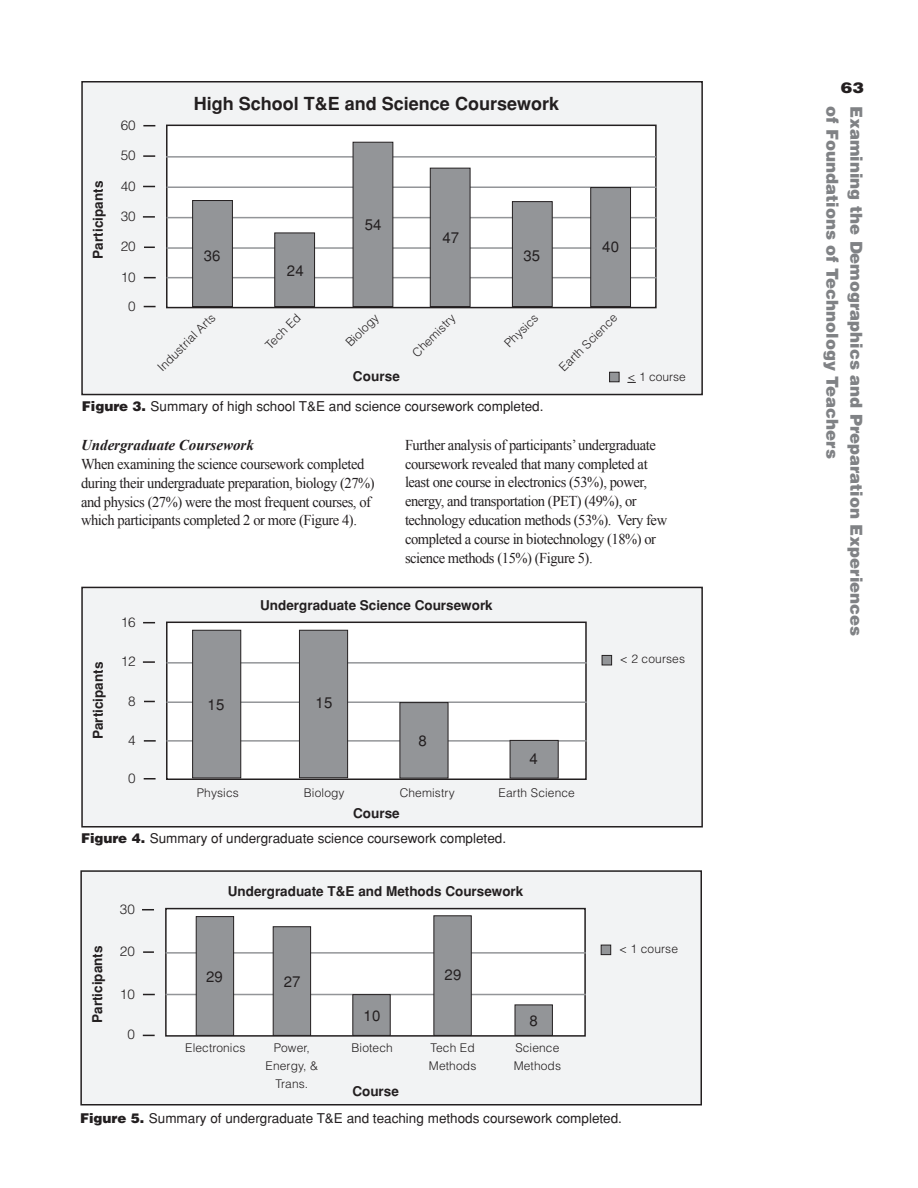
<style>
.page{position:relative;width:918px;height:1188px;background:#fff}
.page>*{position:absolute;margin:0;border:0;box-sizing:border-box;transform-origin:0 0}
.Paragraph_Style_1{font:700 18px "Helvetica";color:#231f20}
.Paragraph_Style_1-2{font:900 16.5px "Helvetica";color:#808285}
.Paragraph_Style_1-3{font:15px/18.9px "Times New Roman";letter-spacing:-.03em;color:#231f20}
.Paragraph_Style_1-4{font:15px "Helvetica";letter-spacing:.01em;color:#231f20}
.Paragraph_Style_1-5{font:italic 700 15px "Times New Roman";color:#231f20}
.t1{font:900 15px "Helvetica";color:#231f20;scale:1.15 1}
.Paragraph_Style_1-6{font:13.5px "Helvetica";color:#231f20}
.Paragraph_Style_1-7{font:700 13.5px "Helvetica";color:#231f20}
.Paragraph_Style_1-8{font:300 13.5px "Helvetica";color:#231f20}
.Paragraph_Style_1-9{font:300 12px/18px "Helvetica";letter-spacing:.01em;color:#231f20}
.s1{font-weight:900}
</style>
<div class="page">
<div style="left:81px;top:81px;width:622px;height:314px;background:#f2f3f4;border:2px solid #231f20"></div>
<svg style="left:144px;top:306px;width:12px;height:1px"></svg>
<div style="left:167px;top:125px;width:489px;height:183px;background:#fff"></div>
<div style="left:166px;top:125px;width:491px;height:183px;border:2px solid #231f20"></div>
<svg style="left:144px;top:277px;width:12px;height:1px"></svg>
<svg style="left:143px;top:216px;width:12px;height:2px"></svg>
<svg style="left:143px;top:186px;width:12px;height:1px"></svg>
<svg style="left:143px;top:155px;width:12px;height:2px"></svg>
<svg style="left:143px;top:125px;width:12px;height:1px"></svg>
<hr style="left:166px;top:156px;width:490px;height:2px;background:#939598">
<hr style="left:167px;top:186px;width:490px;height:2px;background:#939598">
<hr style="left:167px;top:217px;width:490px;height:1px;background:#939598">
<hr style="left:167px;top:247px;width:490px;height:2px;background:#939598">
<hr style="left:167px;top:277px;width:490px;height:1px;background:#939598">
<svg style="left:192px;top:200px;width:41px;height:107px;background:#8b8d90"></svg>
<svg style="left:609px;top:372px;width:10px;height:10px"></svg>
<svg style="left:274px;top:232px;width:41px;height:75px;background:#8c8d90"></svg>
<svg style="left:352px;top:141px;width:42px;height:166px;background:#8f9194"></svg>
<svg style="left:430px;top:167px;width:41px;height:140px;background:#8e8f92"></svg>
<svg style="left:512px;top:201px;width:41px;height:106px;background:#8c8e90"></svg>
<svg style="left:590px;top:187px;width:41px;height:120px;background:#8c8d90"></svg>
<div style="left:81px;top:587px;width:622px;height:241px;background:#f2f3f4;border:2px solid #231f20"></div>
<svg style="left:144px;top:778px;width:12px;height:2px"></svg>
<div style="left:167px;top:622px;width:419px;height:157px;background:#fff"></div>
<div style="left:166px;top:622px;width:421px;height:158px;border:2px solid #231f20"></div>
<svg style="left:144px;top:740px;width:12px;height:2px"></svg>
<svg style="left:143px;top:661px;width:12px;height:2px"></svg>
<svg style="left:143px;top:622px;width:12px;height:1px"></svg>
<hr style="left:167px;top:662px;width:420px;height:2px;background:#939598">
<hr style="left:167px;top:701px;width:420px;height:2px;background:#939598">
<hr style="left:167px;top:740px;width:420px;height:2px;background:#939598">
<svg style="left:192px;top:630px;width:50px;height:149px;background:#8f9093"></svg>
<div style="left:299px;top:630px;width:49px;height:148px;background:#939598"></div>
<svg style="left:399px;top:702px;width:50px;height:77px;background:#8d8e91"></svg>
<svg style="left:509px;top:740px;width:50px;height:39px;background:#8a8c8f"></svg>
<svg style="left:602px;top:655px;width:10px;height:10px"></svg>
<div style="left:80px;top:870px;width:622px;height:236px;background:#f2f3f4;border:2px solid #231f20"></div>
<svg style="left:143px;top:1035px;width:12px;height:1px"></svg>
<div style="left:166px;top:909px;width:419px;height:127px;background:#fff"></div>
<div style="left:165px;top:908px;width:421px;height:129px;border:2px solid #231f20"></div>
<svg style="left:143px;top:994px;width:12px;height:1px"></svg>
<svg style="left:143px;top:951px;width:11px;height:2px"></svg>
<svg style="left:142px;top:909px;width:12px;height:1px"></svg>
<hr style="left:166px;top:952px;width:420px;height:2px;background:#939598">
<hr style="left:166px;top:994px;width:420px;height:1px;background:#939598">
<svg style="left:195px;top:916px;width:39px;height:120px;background:#8d8f92"></svg>
<svg style="left:601px;top:945px;width:10px;height:10px"></svg>
<svg style="left:272px;top:926px;width:39px;height:110px;background:#8d8f92"></svg>
<svg style="left:352px;top:994px;width:39px;height:42px;background:#898a8d"></svg>
<svg style="left:433px;top:915px;width:39px;height:121px;background:#8c8e91"></svg>
<svg style="left:514px;top:1004px;width:39px;height:32px"></svg>
<p class="Paragraph_Style_1-7" style="left:90px;top:259px;width:80px;rotate:-90deg">Participants</p>
<p class="Paragraph_Style_1-8" style="left:121px;top:117px;width:17px">60</p>
<p class="Paragraph_Style_1-8" style="left:121px;top:147px;width:17px">50</p>
<p class="Paragraph_Style_1-8" style="left:121px;top:177px;width:17px">40</p>
<p class="Paragraph_Style_1-8" style="left:121px;top:208px;width:17px">30</p>
<p class="Paragraph_Style_1-8" style="left:121px;top:238px;width:17px">20</p>
<p class="Paragraph_Style_1-8" style="left:121px;top:269px;width:17px">10</p>
<p class="Paragraph_Style_1-8" style="left:128px;top:297px;width:9px">0</p>
<p class="Paragraph_Style_1" style="left:194px;top:93px;width:367px">High School T&amp;E and Science Coursework</p>
<p class="Paragraph_Style_1-4" style="left:204px;top:246px;width:18px">36</p>
<p class="Paragraph_Style_1-4" style="left:287px;top:262px;width:18px">24</p>
<p class="Paragraph_Style_1-4" style="left:365px;top:216px;width:18px">54</p>
<p class="Paragraph_Style_1-4" style="left:442px;top:229px;width:18px">47</p>
<p class="Paragraph_Style_1-4" style="left:523px;top:246px;width:18px">35</p>
<p class="Paragraph_Style_1-4" style="left:602px;top:238px;width:18px">40</p>
<p class="Paragraph_Style_1-9" style="left:153px;top:363px;width:77px;rotate:-45deg">Industrial Arts</p>
<p class="Paragraph_Style_1-9" style="left:261px;top:340px;width:46px;rotate:-45deg">Tech Ed</p>
<p class="Paragraph_Style_1-9" style="left:341px;top:338px;width:42px;rotate:-45deg">Biology</p>
<p class="Paragraph_Style_1-9" style="left:408px;top:348px;width:57px;rotate:-45deg">Chemistry</p>
<p class="Paragraph_Style_1-7" style="left:353px;top:368px;width:49px">Course</p>
<p class="Paragraph_Style_1-9" style="left:500px;top:339px;width:44px;rotate:-45deg">Physics</p>
<p class="Paragraph_Style_1-9" style="left:555px;top:363px;width:78px;rotate:-45deg">Earth Science</p>
<p class="Paragraph_Style_1-6" style="left:82px;top:399px;width:463px"><span class="s1">Figure 3.</span> Summary of high school T&amp;E and science coursework completed.</p>
<p class="Paragraph_Style_1-9" style="left:627px;top:368px;width:60px">&lt; 1 course</p>
<p class="Paragraph_Style_1-5" style="left:81px;top:435px;width:174px">Undergraduate Coursework</p>
<p class="Paragraph_Style_1-3" style="left:81px;top:454px;width:295px">When examining the science coursework completed during their undergraduate preparation, biology (27%) and physics (27%) were the most frequent courses, of which participants completed 2 or more (Figure 4).</p>
<p class="Paragraph_Style_1-3" style="left:405px;top:435px;width:264px">Further analysis of participants’ undergraduate coursework revealed that many completed at least one course in electronics (53%), power, energy, and transportation (PET) (49%), or technology education methods (53%). Very few completed a course in biotechnology (18%) or science methods (15%) (Figure 5).</p>
<p class="Paragraph_Style_1-7" style="left:90px;top:739px;width:79px;rotate:-90deg">Participants</p>
<p class="Paragraph_Style_1-8" style="left:121px;top:614px;width:17px">16</p>
<p class="Paragraph_Style_1-8" style="left:121px;top:653px;width:17px">12</p>
<p class="Paragraph_Style_1-8" style="left:128px;top:692px;width:9px">8</p>
<p class="Paragraph_Style_1-8" style="left:128px;top:732px;width:9px">4</p>
<p class="Paragraph_Style_1-8" style="left:128px;top:770px;width:9px">0</p>
<p class="Paragraph_Style_1-7" style="left:260px;top:598px;width:234px">Undergraduate Science Coursework</p>
<p class="Paragraph_Style_1-4" style="left:208px;top:696px;width:18px">15</p>
<p class="Paragraph_Style_1-4" style="left:316px;top:694px;width:18px">15</p>
<p class="Paragraph_Style_1-4" style="left:419px;top:731px;width:10px">8</p>
<p class="Paragraph_Style_1-4" style="left:529px;top:750px;width:10px">4</p>
<p class="Paragraph_Style_1-9" style="left:197px;top:784px;width:44px">Physics</p>
<p class="Paragraph_Style_1-9" style="left:304px;top:784px;width:42px">Biology</p>
<p class="Paragraph_Style_1-9" style="left:400px;top:784px;width:57px">Chemistry</p>
<p class="Paragraph_Style_1-9" style="left:499px;top:784px;width:78px">Earth Science</p>
<p class="Paragraph_Style_1-7" style="left:353px;top:806px;width:48px">Course</p>
<p class="Paragraph_Style_1-6" style="left:81px;top:831px;width:427px"><span class="s1">Figure 4.</span> Summary of undergraduate science coursework completed.</p>
<p class="Paragraph_Style_1-7" style="left:89px;top:1023px;width:79px;rotate:-90deg">Participants</p>
<p class="Paragraph_Style_1-8" style="left:120px;top:901px;width:17px">30</p>
<p class="Paragraph_Style_1-8" style="left:120px;top:943px;width:17px">20</p>
<p class="Paragraph_Style_1-8" style="left:120px;top:986px;width:17px">10</p>
<p class="Paragraph_Style_1-8" style="left:127px;top:1026px;width:9px">0</p>
<p class="Paragraph_Style_1-7" style="left:228px;top:883px;width:297px">Undergraduate T&amp;E and Methods Coursework</p>
<p class="Paragraph_Style_1-4" style="left:206px;top:967px;width:18px">29</p>
<p class="Paragraph_Style_1-4" style="left:284px;top:973px;width:18px">27</p>
<p class="Paragraph_Style_1-4" style="left:445px;top:966px;width:18px">29</p>
<p class="Paragraph_Style_1-4" style="left:364px;top:1007px;width:18px">10</p>
<p class="Paragraph_Style_1-4" style="left:529px;top:1012px;width:10px">8</p>
<p class="Paragraph_Style_1-9" style="left:185px;top:1039px;width:62px">Electronics</p>
<p class="Paragraph_Style_1-9" style="left:266px;top:1039px;width:54px;text-align:center">Power,<br>Energy, &amp;<br>Trans.</p>
<p class="Paragraph_Style_1-9" style="left:352px;top:1039px;width:43px">Biotech</p>
<p class="Paragraph_Style_1-9" style="left:429px;top:1039px;width:49px">Tech Ed<br>Methods</p>
<p class="Paragraph_Style_1-7" style="left:352px;top:1083px;width:48px">Course</p>
<p class="Paragraph_Style_1-9" style="left:514px;top:1039px;width:49px">Science<br>Methods</p>
<p class="Paragraph_Style_1-9" style="left:620px;top:649px;width:67px">&lt; 2 courses</p>
<p class="Paragraph_Style_1-9" style="left:619px;top:939px;width:61px">&lt; 1 course</p>
<p class="Paragraph_Style_1-6" style="left:80px;top:1110px;width:543px"><span class="s1">Figure 5.</span> Summary of undergraduate T&amp;E and teaching methods coursework completed.</p>
<p class="t1" style="left:841px;top:78px;width:22px">63</p>
<p class="Paragraph_Style_1-2" style="left:843px;top:106px;width:354px;rotate:90deg">of Foundations of Technology Teachers</p>
<p class="Paragraph_Style_1-2" style="left:867px;top:106px;width:532px;rotate:90deg">Examining the Demographics and Preparation Experiences</p>
</div>
